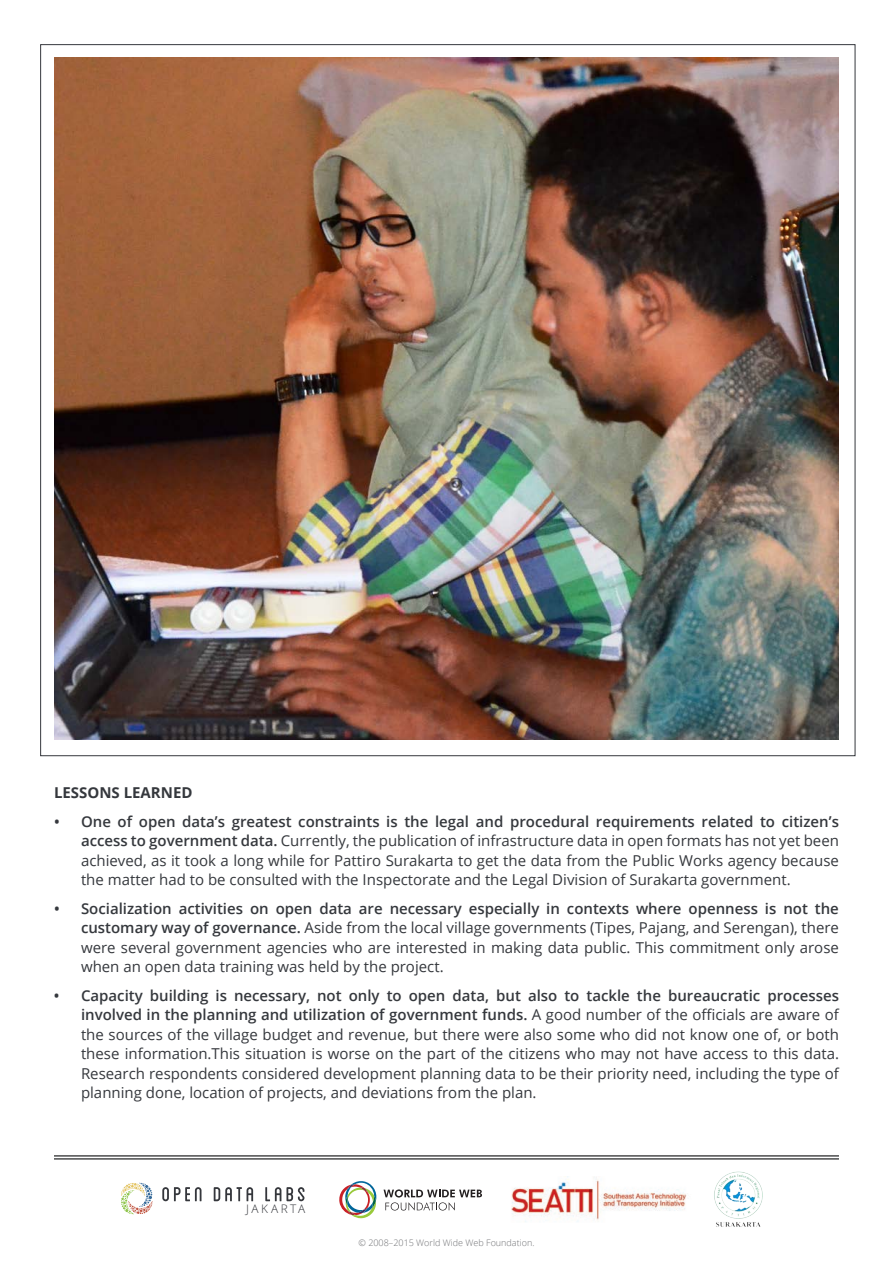
<style>
.page{position:relative;width:893px;height:1263px;background:#fff}
.page>*{position:absolute;margin:0;border:0;box-sizing:border-box;transform-origin:0 0}
.t1{font:15px/19.5px "Open Sans";color:#35383d;text-align:justify}
.t2{font:700 15px "Open Sans";color:#35383d}
.t3{font:300 11.85px "Open Sans";letter-spacing:.21em;color:#35373c}
.t4{font:300 9px "Open Sans";color:#717275}
.s1{font-weight:600}
</style>
<div class="page">
<div style="left:40px;top:44px;width:815px;height:712px;background:#fff;border:1px solid #35383d"></div>
<img style="left:55px;top:58px;width:784px;height:682px">
<hr style="left:54px;top:1155px;width:785px;height:1px;background:#4b4c4d">
<hr style="left:54px;top:1158px;width:785px;height:2px;background:#4b4c4d">
<img style="left:714px;top:1171px;width:49px;height:56px">
<img style="left:511px;top:1176px;width:176px;height:46px">
<svg style="left:121px;top:1183px;width:32px;height:31px"></svg>
<svg style="left:162px;top:1187px;width:39px;height:14px"></svg>
<svg style="left:214px;top:1187px;width:39px;height:14px"></svg>
<svg style="left:265px;top:1187px;width:39px;height:14px"></svg>
<svg style="left:339px;top:1181px;width:38px;height:37px"></svg>
<svg style="left:384px;top:1189px;width:98px;height:21px"></svg>
<p class="t2" style="left:54px;top:782px;width:140px">LESSONS LEARNED</p>
<p class="t1" style="left:81px;top:811px;width:759px;text-indent:-27px"><span class="s1">• One of open data’s greatest constraints is the legal and procedural requirements related to citizen’s access to government data.</span> Currently, the publication of infrastructure data in open formats has not yet been achieved, as it took a long while for Pattiro Surakarta to get the data from the Public Works agency because the matter had to be consulted with the Inspectorate and the Legal Division of Surakarta government.</p>
<p class="t1" style="left:81px;top:898px;width:759px;text-indent:-27px"><span class="s1">• Socialization activities on open data are necessary especially in contexts where openness is not the customary way of governance.</span> Aside from the local village governments (Tipes, Pajang, and Serengan), there were several government agencies who are interested in making data public. This commitment only arose when an open data training was held by the project.</p>
<p class="t1" style="left:81px;top:985px;width:759px;text-indent:-27px"><span class="s1">• Capacity building is necessary, not only to open data, but also to tackle the bureaucratic processes involved in the planning and utilization of government funds.</span> A good number of the officials are aware of the sources of the village budget and revenue, but there were also some who did not know one of, or both these information.This situation is worse on the part of the citizens who may not have access to this data.<br>Research respondents considered development planning data to be their priority need, including the type of planning done, location of projects, and deviations from the plan.</p>
<p class="t3" style="left:246px;top:1201px;width:61px">JAKARTA</p>
<p class="t4" style="left:358px;top:1236px;width:177px">© 2008–2015 World Wide Web Foundation.</p>
</div>
